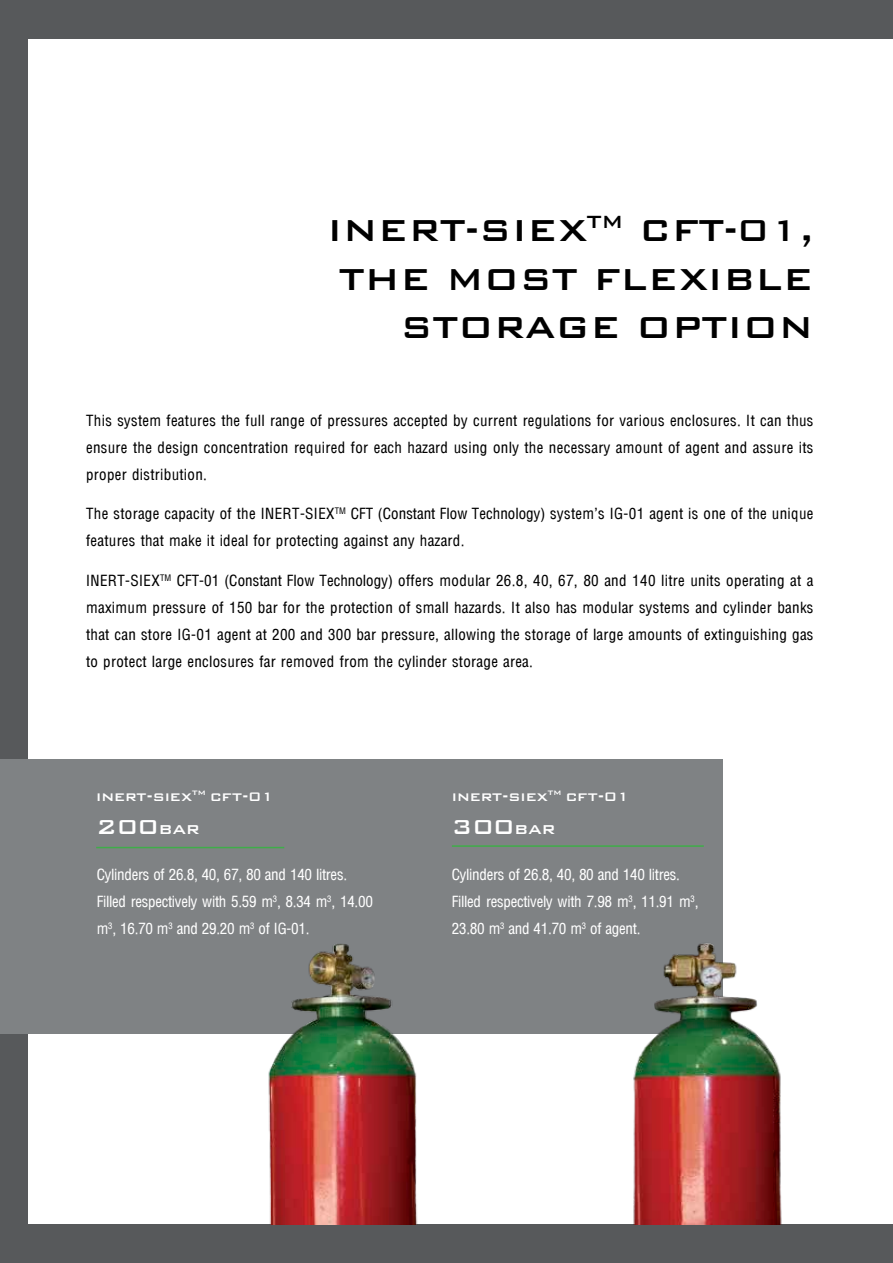
<style>
.page{position:relative;width:893px;height:1263px;background:#fff}
.page>*{position:absolute;margin:0;border:0;box-sizing:border-box;transform-origin:0 0}
.t1{font:500 40.5px/48.6px "Bank Gothic BT";color:#000;text-align:right}
.t2{font:500 27px "Bank Gothic BT";color:#fff}
.t3{font:500 18px "Bank Gothic BT";color:#fff}
.t4{font:15px/27px "Arena Condensed";letter-spacing:.02em;color:#000;text-align:justify}
.t5{font:15px/27px "Arena Condensed";letter-spacing:-.02em;color:#fff}
.s1{font-size:16.5px}
.s2{font-size:21px}
</style>
<div class="page">
<div style="left:0;top:21px;width:27px;height:1242px;background:#57595b"></div>
<div style="left:0;top:759px;width:723px;height:274px;background:#7f8284"></div>
<div style="left:0;top:0;width:893px;height:38px;background:#57595b"></div>
<div style="left:0;top:1225px;width:893px;height:38px;background:#57595b"></div>
<img style="left:235px;top:943px;width:217px;height:282px">
<hr style="left:452px;top:845px;width:252px;height:2px;background:#3fad49">
<hr style="left:96px;top:847px;width:188px;height:1px;background:#3fad49">
<img style="left:602px;top:943px;width:210px;height:282px">
<h1 class="t1" style="left:327px;top:205px;width:488px">INERT-SIEX<sup>TM</sup> CFT-01,<br>THE MOST FLEXIBLE<br>STORAGE OPTION</h1>
<p class="t4" style="left:86px;top:407px;width:729px">This system features the full range of pressures accepted by current regulations for various enclosures. It can thus ensure the design concentration required for each hazard using only the necessary amount of agent and assure its proper distribution.</p>
<p class="t4" style="left:86px;top:501px;width:729px">The storage capacity of the INERT-SIEX<sup>TM</sup> CFT (Constant Flow Technology) system’s IG-01 agent is one of the unique features that make it ideal for protecting against any hazard.</p>
<p class="t4" style="left:86px;top:567px;width:729px">INERT-SIEX<sup>TM</sup> CFT-01 (Constant Flow Technology) offers modular 26.8, 40, 67, 80 and 140 litre units operating at a maximum pressure of 150 bar for the protection of small hazards. It also has modular systems and cylinder banks that can store IG-01 agent at 200 and 300 bar pressure, allowing the storage of large amounts of extinguishing gas to protect large enclosures far removed from the cylinder storage area.</p>
<p class="t3" style="left:96px;top:787px;width:179px">inert-siex<sup>tm</sup> cft-<span class="s1">01</span></p>
<h2 class="t2" style="left:96px;top:812px;width:105px">200<span class="s2">bar</span></h2>
<p class="t5" style="left:97px;top:861px;width:278px">Cylinders of 26.8, 40, 67, 80 and 140 litres.<br>Filled respectively with 5.59 m<sup>3</sup>, 8.34 m<sup>3</sup>, 14.00 m<sup>3</sup>, 16.70 m<sup>3</sup> and 29.20 m<sup>3</sup> of IG-01.</p>
<p class="t3" style="left:452px;top:787px;width:179px">inert-siex<sup>tm</sup> cft-<span class="s1">01</span></p>
<h2 class="t2" style="left:452px;top:812px;width:105px">300<span class="s2">bar</span></h2>
<p class="t5" style="left:452px;top:861px;width:248px">Cylinders of 26.8, 40, 80 and 140 litres.<br>Filled respectively with 7.98 m<sup>3</sup>, 11.91 m<sup>3</sup>,<br>23.80 m<sup>3</sup> and 41.70 m<sup>3</sup> of agent.</p>
</div>
